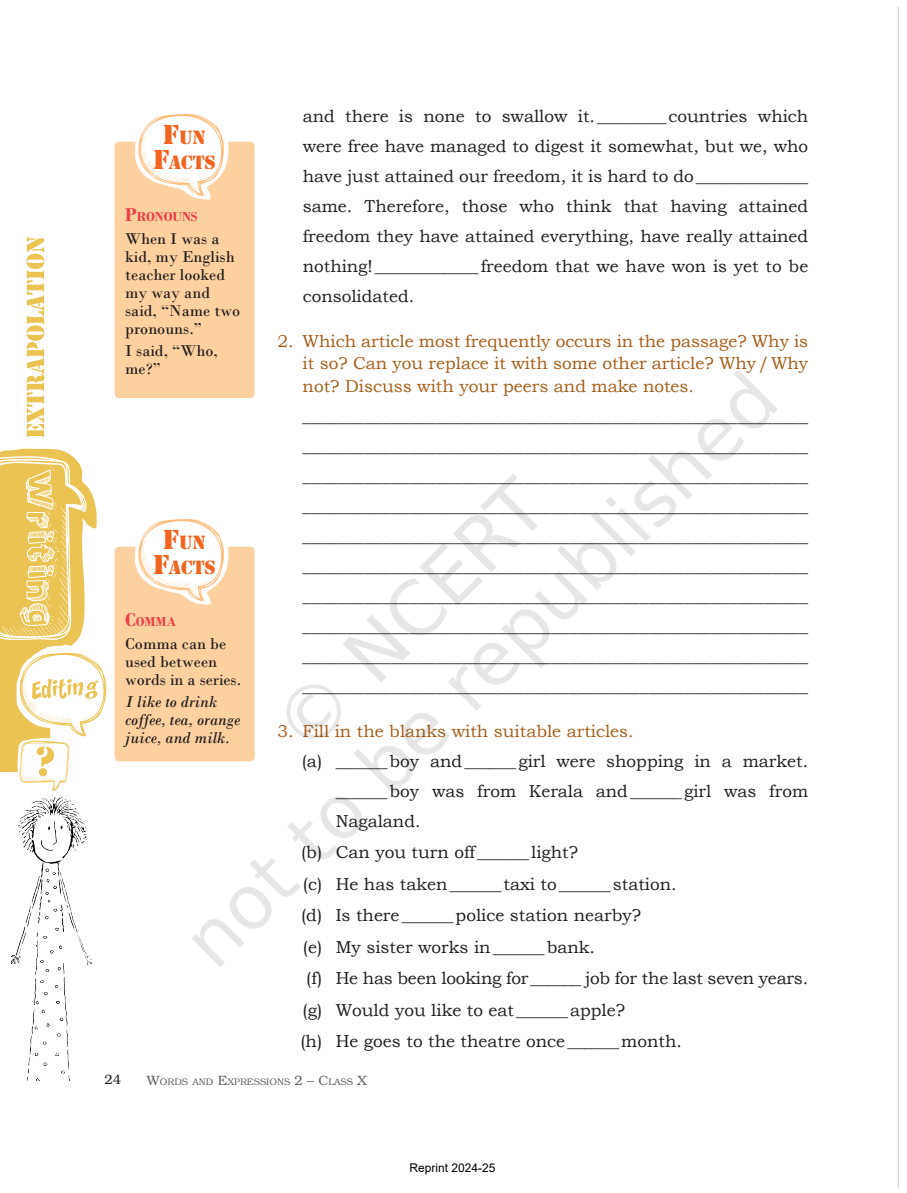
<style>
.page{position:relative;width:907px;height:1193px;background:#fff}
.page>*{position:absolute;margin:0;border:0;box-sizing:border-box;transform-origin:0 0}
.FUN_FACTS_HEAD{font:17.85px/25.5px "Stencil Std";color:#f36421;text-align:center}
.RUNNING_TEXT{font:17.25px/30px "Bookman Old Style";color:#231f20;text-align:justify}
.RUNNING_All_text_Lef{font:17.25px/30px "Bookman Old Style";color:#231f20;text-align:justify}
.GRAMMAR_QUESTIONS_1{font:17.25px/22.5px "Bookman Old Style";color:#a65d17;text-align:justify}
.FUN_FACTS_TEXT{font:16.5px/18px "Bodoni";color:#231f20}
.FUN_FACTS_TEXT-2{font:italic 16.5px/18px "Bodoni";color:#231f20}
.FUN_FACTS_HEAD_copy{font:700 13.65px "Bodoni";color:#ee3d49}
.t1{font:13.5px "Bookman";color:#231f20}
.t2{font:12px "Arial";color:#000}
.t3{font:9.45px "Bookman";color:#636366}
.s1{font-size:25.5px}
.s2{font-size:19.5px}
.s3{font-size:13.5px}
</style>
<div class="page">
<img style="left:0;top:7px;width:899px;height:1181px">
<img style="left:87px;top:293px;width:708px;height:708px">
<p class="FUN_FACTS_HEAD" style="left:153px;top:125px;width:64px"><span class="s1">F</span>UN<br><span class="s1">F</span>ACTS</p>
<p class="FUN_FACTS_HEAD_copy" style="left:125px;top:209px;width:74px"><span class="s2">P</span>RONOUNS</p>
<p class="FUN_FACTS_TEXT" style="left:125px;top:229px;width:117px">When I was a kid, my English teacher looked my way and said, “Name two pronouns.”</p>
<p class="FUN_FACTS_TEXT" style="left:125px;top:342px;width:94px">I said, “Who, me?”</p>
<p class="FUN_FACTS_HEAD" style="left:153px;top:530px;width:64px"><span class="s1">F</span>UN<br><span class="s1">F</span>ACTS</p>
<p class="FUN_FACTS_HEAD_copy" style="left:125px;top:614px;width:53px"><span class="s2">C</span>OMMA</p>
<p class="FUN_FACTS_TEXT" style="left:125px;top:634px;width:118px">Comma can be used between words in a series.</p>
<p class="FUN_FACTS_TEXT-2" style="left:125px;top:693px;width:117px">I like to drink coffee, tea, orange juice, and milk.</p>
<p class="RUNNING_All_text_Lef" style="left:303px;top:101px;width:507px">and there is none to swallow it.________countries which were free have managed to digest it somewhat, but we, who have just attained our freedom, it is hard to do_____________ same. Therefore, those who think that having attained freedom they have attained everything, have really attained nothing!____________freedom that we have won is yet to be consolidated.</p>
<p class="GRAMMAR_QUESTIONS_1" style="left:302px;top:330px;width:507px;text-indent:-25px">2. Which article most frequently occurs in the passage? Why is it so? Can you replace it with some other article? Why/Why not? Discuss with your peers and make notes.</p>
<p class="RUNNING_TEXT" style="left:302px;top:401px;width:507px">_________________________________________________________</p>
<p class="RUNNING_TEXT" style="left:302px;top:431px;width:507px">_________________________________________________________ _________________________________________________________ _________________________________________________________ _________________________________________________________ _________________________________________________________ _________________________________________________________</p>
<p class="RUNNING_TEXT" style="left:302px;top:611px;width:507px">_________________________________________________________ _________________________________________________________</p>
<p class="RUNNING_TEXT" style="left:302px;top:671px;width:507px">_________________________________________________________</p>
<p class="GRAMMAR_QUESTIONS_1" style="left:277px;top:720px;width:358px">3. Fill in the blanks with suitable articles.</p>
<p class="RUNNING_TEXT" style="left:335px;top:746px;width:474px;text-indent:-34px">(a) ______boy and______girl were shopping in a market. ______boy was from Kerala and______girl was from Nagaland.</p>
<p class="RUNNING_TEXT" style="left:301px;top:837px;width:278px">(b) Can you turn off______light?</p>
<p class="RUNNING_TEXT" style="left:303px;top:869px;width:375px">(c) He has taken______taxi to______station.</p>
<p class="RUNNING_TEXT" style="left:301px;top:900px;width:341px">(d) Is there______police station nearby?</p>
<p class="RUNNING_TEXT" style="left:303px;top:932px;width:294px">(e) My sister works in______bank.</p>
<p class="RUNNING_TEXT" style="left:306px;top:963px;width:503px">(f) He has been looking for______ job for the last seven years.</p>
<p class="RUNNING_TEXT" style="left:302px;top:995px;width:324px">(g) Would you like to eat______apple?</p>
<p class="RUNNING_TEXT" style="left:300px;top:1026px;width:383px">(h) He goes to the theatre once______month.</p>
<p class="t1" style="left:105px;top:1072px;width:18px">24</p>
<p class="t3" style="left:147px;top:1076px;width:221px"><span class="s3">W</span>ORDS AND <span class="s3">E</span>XPRESSIONS <span class="s3">2 – C</span>LASS <span class="s3">X</span></p>
<p class="t2" style="left:409px;top:1160px;width:88px">Reprint 2024-25</p>
</div>
